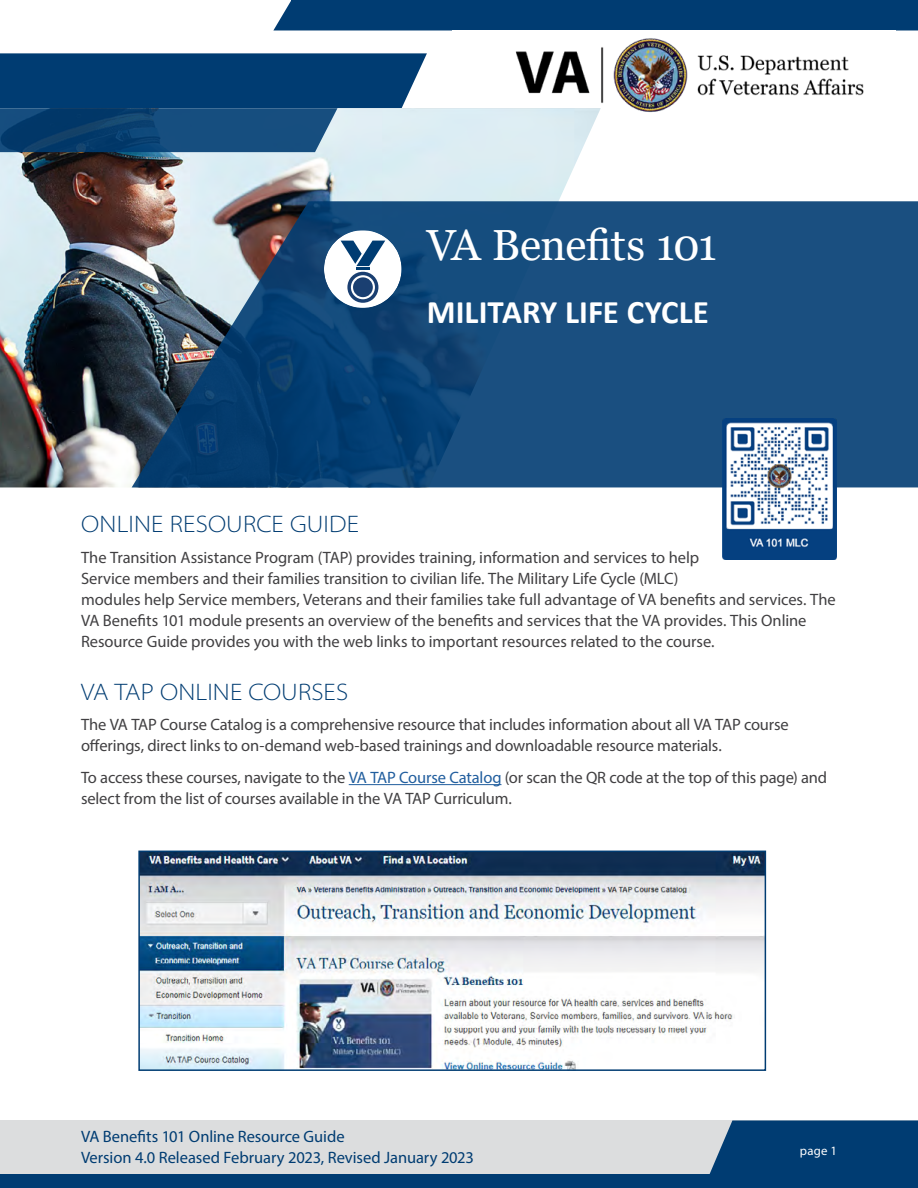
<style>
.page{position:relative;width:918px;height:1188px;background:#fff}
.page>*{position:absolute;margin:0;border:0;box-sizing:border-box;transform-origin:0 0}
.t1{font:43.5px "Georgia";letter-spacing:-.015em;color:#fff}
.t2{font:700 33px "Calibri";color:#fff}
.t3{font:300 semi-expanded 24px "Myriad Pro";letter-spacing:.005em;color:#003c72}
.t4{font:16.5px/21px "Myriad Pro";letter-spacing:-.01em;color:#414042}
.t5{font:16.5px/21px "Myriad Pro";letter-spacing:-.005em;color:#003c72}
.t6{font:12.75px "Myriad Pro";color:#fff}
.s1{color:#215e9e}
</style>
<div class="page">
<div style="left:0;top:1120px;width:918px;height:68px;background:#dcddde"></div>
<div style="left:0;top:1174px;width:918px;height:14px;background:#003c72"></div>
<div style="left:273px;top:0;width:645px;height:30px;background:#003c72"></div>
<div style="left:0;top:53px;width:427px;height:55px;background:#003c72"></div>
<svg style="left:709px;top:1120px;width:209px;height:54px;background:#0e4679"></svg>
<hr style="left:349px;top:784px;width:152px;height:1px;background:#215e9e">
<img style="left:515px;top:38px;width:349px;height:74px">
<img style="left:0;top:108px;width:601px;height:379px">
<svg style="left:132px;top:201px;width:786px;height:286px;background:#21507c"></svg>
<svg style="left:0;top:108px;width:338px;height:44px;background:#174c7b"></svg>
<svg style="left:324px;top:230px;width:78px;height:78px"></svg>
<svg style="left:349px;top:273px;width:28px;height:28px"></svg>
<div style="left:347px;top:272px;width:31px;height:31px;border:3px solid #1a3f71;border-radius:50%"></div>
<div style="left:353px;top:277px;width:20px;height:20px;background:#1a3f71;border-radius:50%"></div>
<img style="left:141px;top:854px;width:622px;height:214px">
<div style="left:138px;top:851px;width:628px;height:220px;border:2px solid #003c72"></div>
<img style="left:722px;top:418px;width:115px;height:141px">
<h1 class="t1" style="left:427px;top:219px;width:292px">VA Benefits 101</h1>
<p class="t2" style="left:427px;top:289px;width:284px">MILITARY LIFE CYCLE</p>
<h2 class="t3" style="left:81px;top:510px;width:279px">ONLINE RESOURCE GUIDE</h2>
<p class="t4" style="left:81px;top:547px;width:756px">The Transition Assistance Program (TAP) provides training, information and services to help<br>Service members and their families transition to civilian life. The Military Life Cycle (MLC)<br>modules help Service members, Veterans and their families take full advantage of VA benefits and services. The VA Benefits 101 module presents an overview of the benefits and services that the VA provides. This Online Resource Guide provides you with the web links to important resources related to the course.</p>
<h2 class="t3" style="left:81px;top:677px;width:268px">VA TAP ONLINE COURSES</h2>
<p class="t4" style="left:81px;top:714px;width:709px">The VA TAP Course Catalog is a comprehensive resource that includes information about all VA TAP course offerings, direct links to on-demand web-based trainings and downloadable resource materials.</p>
<p class="t4" style="left:81px;top:767px;width:748px">To access these courses, navigate to the <span class="s1">VA TAP Course Catalog</span> (or scan the QR code at the top of this page) and select from the list of courses available in the VA TAP Curriculum.</p>
<p class="t5" style="left:81px;top:1125px;width:395px">VA Benefits 101 Online Resource Guide<br>Version 4.0 Released February 2023, Revised January 2023</p>
<p class="t6" style="left:800px;top:1143px;width:39px">page 1</p>
</div>
